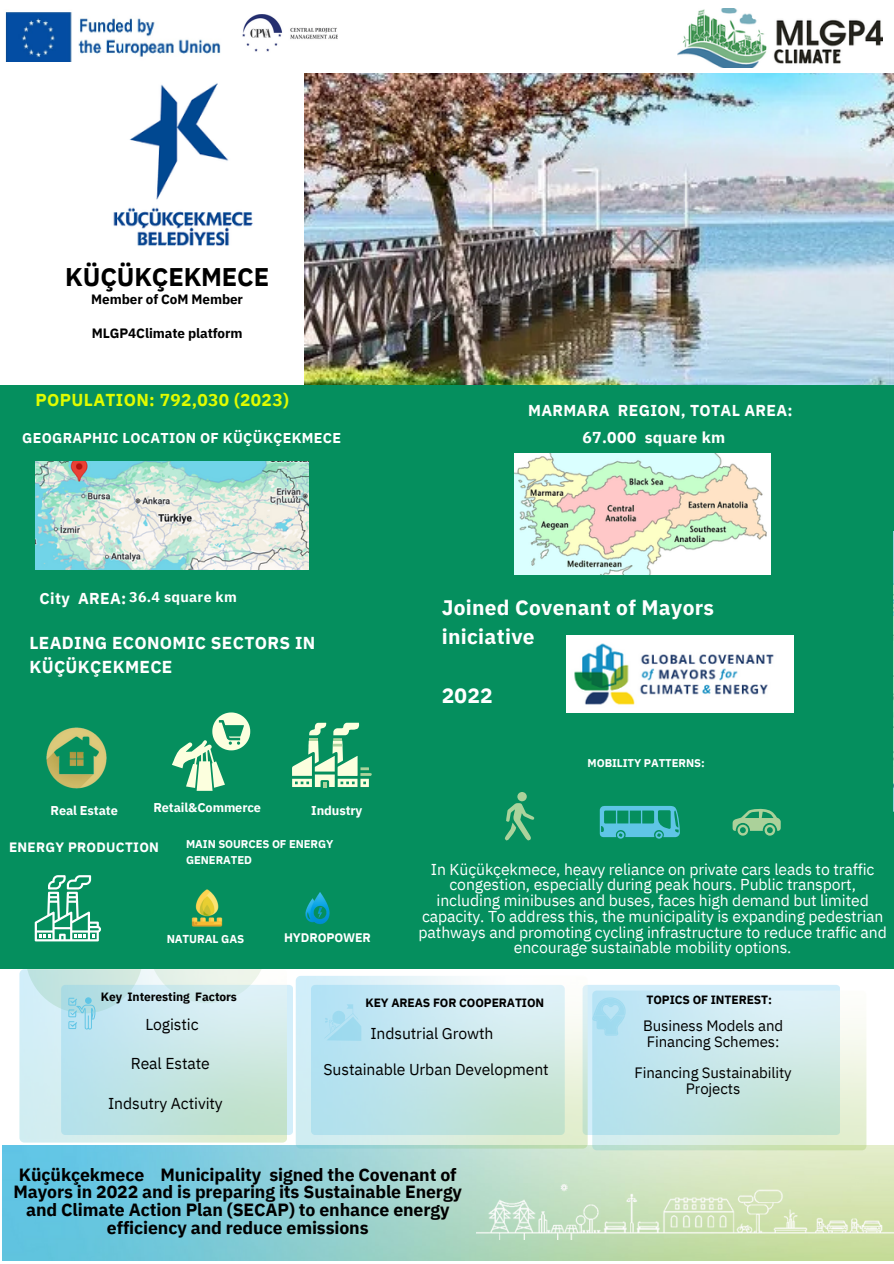
<style>
.page{position:relative;width:894px;height:1264px;background:#fff}
.page>*{position:absolute;margin:0;border:0;box-sizing:border-box;transform-origin:0 0}
.t1{font:700 25.5px "IBM Plex Sans";letter-spacing:-.005em;color:#000}
.t2{font:700 20.85px/29.2px "IBM Plex Sans";letter-spacing:.015em;color:#fff}
.t3{font:700 17.7px/17.7px "IBM Plex Sans";letter-spacing:-.005em;color:#000;text-align:center}
.t4{font:700 17.25px/23.7px "IBM Plex Sans";letter-spacing:.02em;color:#fff}
.t5{font:700 17.25px "IBM Plex Sans";letter-spacing:.02em;color:#e0fc00}
.t6{font:15.75px/15.8px "IBM Plex Sans";letter-spacing:-.005em;color:#fff;text-align:center}
.t7{font:15.75px "IBM Plex Sans";letter-spacing:-.005em;color:#000}
.t8{font:700 15.75px "IBM Plex Sans";letter-spacing:.02em;color:#fff}
.t9{font:15px/15.8px "IBM Plex Sans";letter-spacing:-.005em;color:#000}
.t10{font:700 14.25px "IBM Plex Sans";letter-spacing:.02em;color:#fff}
.t11{font:700 13.5px "IBM Plex Sans";letter-spacing:-.005em;color:#000}
.t12{font:700 13.5px "IBM Plex Sans";letter-spacing:.02em;color:#fff}
.t13{font:700 12.75px "IBM Plex Sans";letter-spacing:-.005em;color:#fff}
.t14{font:700 12.3px "IBM Plex Sans";letter-spacing:-.005em;color:#fff}
.t15{font:700 12px "IBM Plex Sans";letter-spacing:-.005em;color:#000}
.t16{font:700 11.4px "IBM Plex Sans";letter-spacing:-.005em;color:#fff}
.t17{font:700 11.25px/15.8px "IBM Plex Sans";letter-spacing:-.005em;color:#fff}
.s1{font-size:15.75px}
</style>
<div class="page">
<div style="left:0;top:385px;width:893px;height:584px;background:#058f5e"></div>
<img style="left:3px;top:1145px;width:890px;height:115px">
<img style="left:476px;top:1184px;width:417px;height:55px">
<svg style="left:504px;top:803px;width:30px;height:37px"></svg>
<div style="left:517px;top:792px;width:9px;height:9px;background:#abd29b;border-radius:50%"></div>
<svg style="left:599px;top:806px;width:80px;height:32px"></svg>
<div style="left:582px;top:984px;width:258px;height:151px;background:#d3eefa;border-radius:4px"></div>
<svg style="left:732px;top:808px;width:48px;height:27px"></svg>
<img style="left:592px;top:990px;width:274px;height:160px;border-radius:5px">
<svg style="left:592px;top:997px;width:33px;height:38px"></svg>
<img style="left:296px;top:975px;width:291px;height:173px;border-radius:5px">
<div style="left:61px;top:984px;width:232px;height:151px;background:#d3eefa;border-radius:4px"></div>
<svg style="left:324px;top:1004px;width:37px;height:36px"></svg>
<img style="left:19px;top:969px;width:268px;height:173px;border-radius:5px">
<svg style="left:68px;top:997px;width:28px;height:32px"></svg>
<div style="left:85px;top:997px;width:7px;height:7px;background:#60c5e5;border-radius:50%"></div>
<svg style="left:35px;top:875px;width:66px;height:66px"></svg>
<img style="left:5px;top:12px;width:216px;height:50px">
<img style="left:242px;top:15px;width:96px;height:37px">
<img style="left:893px;top:531px;width:1px;height:280px">
<img style="left:677px;top:9px;width:205px;height:58px">
<img style="left:304px;top:73px;width:589px;height:311px">
<img style="left:36px;top:462px;width:272px;height:108px">
<img style="left:514px;top:453px;width:256px;height:122px">
<img style="left:191px;top:889px;width:32px;height:38px">
<img style="left:113px;top:83px;width:140px;height:163px">
<img style="left:46px;top:727px;width:61px;height:62px">
<img style="left:305px;top:892px;width:25px;height:33px">
<svg style="left:292px;top:722px;width:80px;height:65px"></svg>
<img style="left:566px;top:636px;width:227px;height:76px">
<svg style="left:172px;top:712px;width:78px;height:78px"></svg>
<h2 class="t1" style="left:65px;top:260px;width:205px">KÜÇÜKÇEKMECE</h2>
<h4 class="t11" style="left:91px;top:290px;width:153px">Member of CoM Member</h4>
<h4 class="t11" style="left:92px;top:324px;width:152px">MLGP4Climate platform</h4>
<p class="t5" style="left:36px;top:388px;width:255px">POPULATION: 792,030 (2023)</p>
<h6 class="t10" style="left:22px;top:428px;width:320px">GEOGRAPHIC LOCATION OF KÜÇÜKÇEKMECE</h6>
<h1 class="t8" style="left:528px;top:399px;width:266px">MARMARA REGION, TOTAL AREA:</h1>
<p class="t8" style="left:582px;top:427px;width:144px">67.000 square km</p>
<h6 class="t10" style="left:40px;top:587px;width:199px"><span class="s1">City AREA:</span> 36.4 square km</h6>
<p class="t4" style="left:29px;top:630px;width:287px">LEADING ECONOMIC SECTORS IN<br>KÜÇÜKÇEKMECE</p>
<h6 class="t13" style="left:153px;top:799px;width:109px">Retail&amp;Commerce</h6>
<h6 class="t13" style="left:311px;top:802px;width:53px">Industry</h6>
<p class="t13" style="left:50px;top:802px;width:69px">Real Estate</p>
<p class="t12" style="left:9px;top:838px;width:151px">ENERGY PRODUCTION</p>
<p class="t17" style="left:186px;top:836px;width:149px">MAIN SOURCES OF ENERGY<br>GENERATED</p>
<h1 class="t16" style="left:167px;top:931px;width:79px">NATURAL GAS</h1>
<h2 class="t14" style="left:284px;top:929px;width:88px">HYDROPOWER</h2>
<p class="t2" style="left:441px;top:592px;width:274px">Joined Covenant of Mayors iniciative</p>
<p class="t2" style="left:441px;top:680px;width:53px">2022</p>
<p class="t17" style="left:587px;top:755px;width:119px">MOBILITY PATTERNS:</p>
<p class="t6" style="left:418px;top:860px;width:469px">In Küçükçekmece, heavy reliance on private cars leads to traffic congestion, especially during peak hours. Public transport, including minibuses and buses, faces high demand but limited capacity. To address this, the municipality is expanding pedestrian pathways and promoting cycling infrastructure to reduce traffic and encourage sustainable mobility options.</p>
<p class="t15" style="left:101px;top:989px;width:138px">Key Interesting Factors</p>
<p class="t15" style="left:365px;top:994px;width:180px">KEY AREAS FOR COOPERATION</p>
<p class="t15" style="left:646px;top:991px;width:127px">TOPICS OF INTEREST:</p>
<p class="t7" style="left:145px;top:1014px;width:55px">Logistic</p>
<p class="t7" style="left:131px;top:1052px;width:81px">Real Estate</p>
<h6 class="t7" style="left:108px;top:1092px;width:116px">Indsutry Activity</h6>
<p class="t7" style="left:370px;top:1023px;width:125px">Indsutrial Growth</p>
<p class="t9" style="left:643px;top:1017px;width:142px">Business Models and<br>Financing Schemes:</p>
<p class="t9" style="left:634px;top:1064px;width:159px;text-align:center">Financing Sustainability<br>Projects</p>
<p class="t7" style="left:323px;top:1058px;width:227px">Sustainable Urban Development</p>
<p class="t3" style="left:14px;top:1165px;width:450px">Küçükçekmece Municipality signed the Covenant of Mayors in 2022 and is preparing its Sustainable Energy and Climate Action Plan (SECAP) to enhance energy efficiency and reduce emissions</p>
</div>
